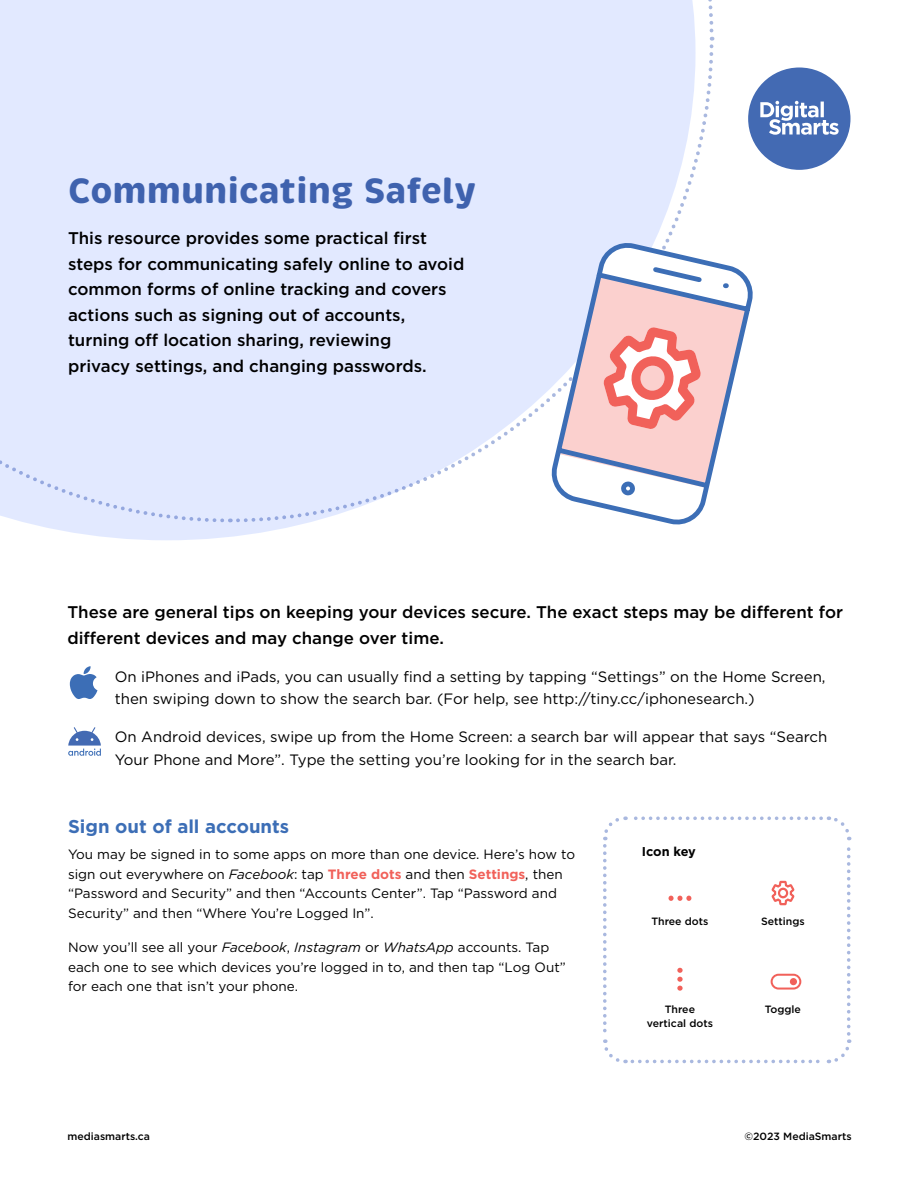
<style>
.page{position:relative;width:918px;height:1188px;background:#fff}
.page>*{position:absolute;margin:0;border:0;box-sizing:border-box;transform-origin:0 0}
.page_title{font:700 36px "Brevia";color:#3f62ae}
.command_title{font:700 18.6px "Gotham";color:#3c6eb6}
.intro_paragraph_bold{font:500 16.8px/25.5px "Gotham";color:#000}
.intro_second_paragraph{font:15px/22.5px "Gotham";color:#000}
.command_description{font:13.5px/19.5px "Gotham";color:#000}
.command_description-2{font:700 12.75px "Gotham";letter-spacing:-.015em;color:#000}
.main_body_text{font:500 10.5px/13.4px "Gotham";color:#000;text-align:center}
.s1{font-style:italic}
.s2{font-weight:700;color:#f1615a}
</style>
<div class="page">
<svg style="left:32px;top:41px;width:664px;height:499px"></svg>
<svg style="left:230px;top:42px;width:484px;height:482px;background:#e4eafe"></svg>
<div style="left:0;top:41px;width:226px;height:483px;background:#e2e9ff"></div>
<div style="left:0;top:0;width:715px;height:41px;background:#e2e9ff"></div>
<svg style="left:70px;top:666px;width:27px;height:33px"></svg>
<svg style="left:68px;top:727px;width:33px;height:29px"></svg>
<svg style="left:603px;top:816px;width:249px;height:248px"></svg>
<svg style="left:547px;top:242px;width:167px;height:298px"></svg>
<svg style="left:552px;top:243px;width:201px;height:284px"></svg>
<svg style="left:748px;top:68px;width:102px;height:102px"></svg>
<p class="page_title" style="left:68px;top:168px;width:409px">Communicating Safely</p>
<p class="intro_paragraph_bold" style="left:68px;top:225px;width:398px">This resource provides some practical first steps for communicating safely online to avoid common forms of online tracking and covers actions such as signing out of accounts, turning off location sharing, reviewing<br>privacy settings, and changing passwords.</p>
<p class="intro_paragraph_bold" style="left:68px;top:599px;width:777px">These are general tips on keeping your devices secure. The exact steps may be different for different devices and may change over time.</p>
<p class="intro_second_paragraph" style="left:115px;top:665px;width:712px">On iPhones and iPads, you can usually find a setting by tapping “Settings” on the Home Screen, then swiping down to show the search bar. (For help, see http://tiny.cc/iphonesearch.)</p>
<p class="intro_second_paragraph" style="left:115px;top:726px;width:714px">On Android devices, swipe up from the Home Screen: a search bar will appear that says “Search<br>Your Phone and More”. Type the setting you’re looking for in the search bar.</p>
<p class="command_title" style="left:68px;top:814px;width:223px">Sign out of all accounts</p>
<p class="command_description" style="left:68px;top:844px;width:509px">You may be signed in to some apps on more than one device. Here’s how to sign out everywhere on <span class="s1">Facebook</span>: tap <span class="s2">Three dots</span> and then <span class="s2">Settings</span>, then “Password and Security” and then “Accounts Center”. Tap “Password and Security” and then “Where You’re Logged In”.</p>
<p class="command_description" style="left:68px;top:937px;width:499px">Now you’ll see all your <span class="s1">Facebook</span>, <span class="s1">Instagram</span> or <span class="s1">WhatsApp</span> accounts. Tap each one to see which devices you’re logged in to, and then tap “Log Out” for each one that isn’t your phone.</p>
<p class="command_description-2" style="left:642px;top:843px;width:56px">Icon key</p>
<p class="main_body_text" style="left:651px;top:914px;width:58px">Three dots</p>
<p class="main_body_text" style="left:761px;top:914px;width:45px">Settings</p>
<p class="main_body_text" style="left:647px;top:1003px;width:68px">Three vertical dots</p>
<p class="main_body_text" style="left:765px;top:1003px;width:38px">Toggle</p>
<p class="main_body_text" style="left:68px;top:1129px;width:84px">mediasmarts.ca</p>
<p class="main_body_text" style="left:745px;top:1129px;width:109px">©2023 MediaSmarts</p>
</div>
